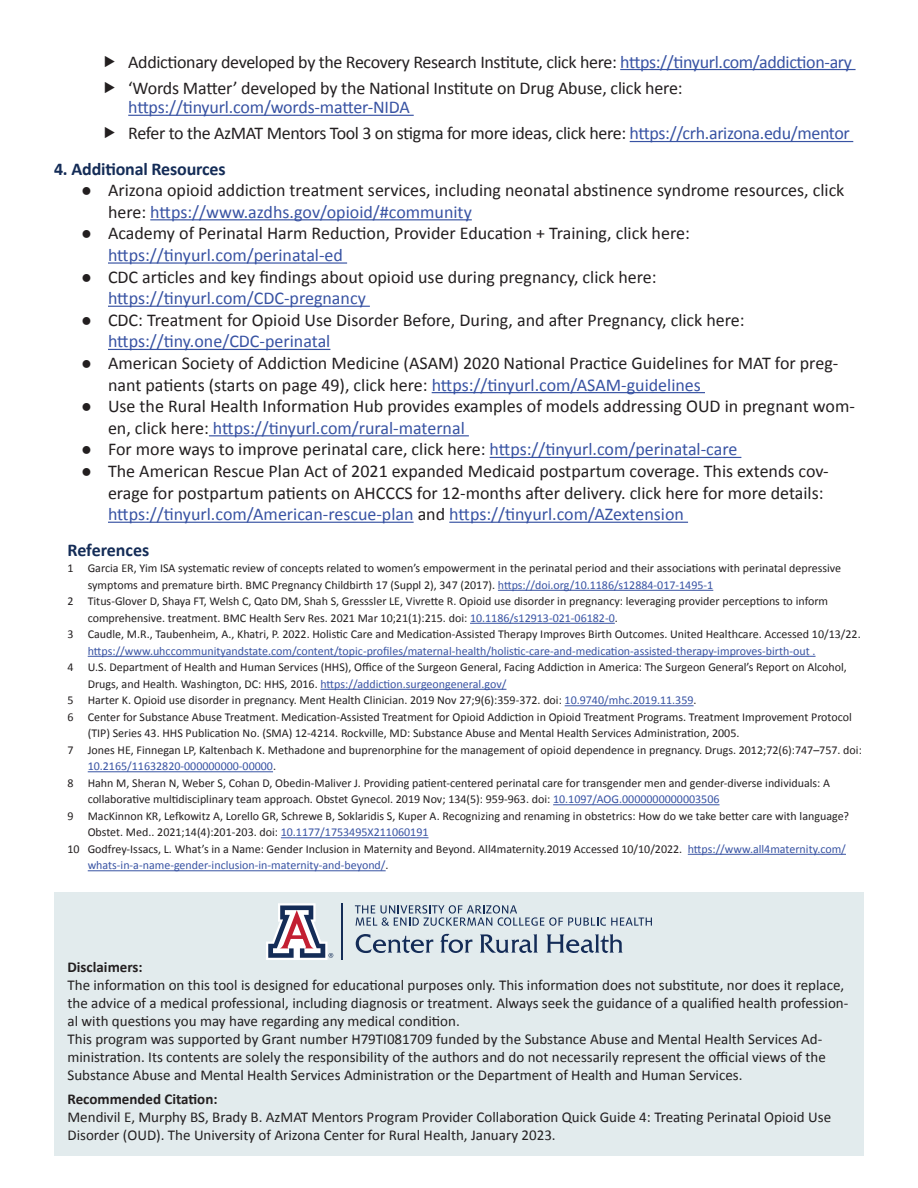
<style>
.page{position:relative;width:918px;height:1188px;background:#fff}
.page>*{position:absolute;margin:0;border:0;box-sizing:border-box;transform-origin:0 0}
.t1{font:18px/21.6px "Calibri";color:#231f20}
.t2{font:18px/26.2px "Calibri";letter-spacing:-.02em;color:#231f20}
.t3{font:18px/26.2px "Calibri";letter-spacing:-.02em;color:#3853a3}
.t4{font:700 18px "Calibri";letter-spacing:-.01em;color:#142c57}
.t5{font:15px/18px "Calibri";color:#231f20}
.t6{font:700 15px "Calibri";color:#231f20}
.t7{font:12px "Calibri";color:#231f20}
.t8{font:12px "Calibri";color:#3853a3}
.s1{color:#3853a3}
.s2{color:#231f20}
</style>
<div class="page">
<div style="left:54px;top:892px;width:810px;height:264px;background:#e2ebed"></div>
<hr style="left:620px;top:69px;width:236px;height:1px;background:#3853a3">
<hr style="left:128px;top:115px;width:286px;height:1px;background:#3853a3">
<hr style="left:630px;top:141px;width:223px;height:1px;background:#3853a3">
<hr style="left:150px;top:219px;width:322px;height:1px;background:#3853a3">
<hr style="left:108px;top:262px;width:239px;height:2px;background:#3853a3">
<hr style="left:108px;top:306px;width:262px;height:1px;background:#3853a3">
<hr style="left:108px;top:349px;width:222px;height:1px;background:#3853a3">
<hr style="left:432px;top:392px;width:273px;height:1px;background:#3853a3">
<hr style="left:209px;top:435px;width:260px;height:1px;background:#3853a3">
<hr style="left:490px;top:457px;width:251px;height:1px;background:#3853a3">
<hr style="left:108px;top:522px;width:306px;height:1px;background:#3853a3">
<hr style="left:449px;top:522px;width:239px;height:1px;background:#3853a3">
<svg style="left:355px;top:905px;width:297px;height:21px"></svg>
<svg style="left:356px;top:934px;width:77px;height:19px"></svg>
<svg style="left:440px;top:934px;width:32px;height:19px"></svg>
<svg style="left:480px;top:934px;width:58px;height:19px"></svg>
<svg style="left:546px;top:934px;width:77px;height:19px"></svg>
<svg style="left:266px;top:903px;width:67px;height:57px"></svg>
<hr style="left:341px;top:903px;width:1px;height:57px;background:#142c57">
<hr style="left:498px;top:590px;width:215px;height:1px;background:#3853a3">
<hr style="left:470px;top:623px;width:145px;height:1px;background:#3853a3">
<hr style="left:88px;top:656px;width:728px;height:1px;background:#3853a3">
<hr style="left:320px;top:689px;width:186px;height:1px;background:#3853a3">
<hr style="left:565px;top:705px;width:129px;height:1px;background:#3853a3">
<hr style="left:88px;top:771px;width:185px;height:1px;background:#3853a3">
<hr style="left:553px;top:804px;width:167px;height:1px;background:#3853a3">
<hr style="left:281px;top:837px;width:148px;height:1px;background:#3853a3">
<hr style="left:688px;top:854px;width:158px;height:1px;background:#3853a3">
<hr style="left:88px;top:870px;width:298px;height:1px;background:#3853a3">
<p class="t2" style="left:128px;top:48px;width:725px">Addictionary developed by the Recovery Research Institute, click here: <span class="s1">https://tinyurl.com/addiction-ary </span>‘Words Matter’ developed by the National Institute on Drug Abuse, click here:</p>
<p class="t3" style="left:128px;top:94px;width:723px">https://tinyurl.com/words-matter-NIDA<br><span class="s2">Refer to the AzMAT Mentors Tool 3 on stigma for more ideas, click here:</span> https://crh.arizona.edu/mentor</p>
<p class="t4" style="left:54px;top:157px;width:173px">4. Additional Resources</p>
<p class="t1" style="left:108px;top:179px;width:738px;text-indent:-27px">● Arizona opioid addiction treatment services, including neonatal abstinence syndrome resources, click here: <span class="s1">https://www.azdhs.gov/opioid/#community</span></p>
<p class="t1" style="left:108px;top:223px;width:583px;text-indent:-27px">● Academy of Perinatal Harm Reduction, Provider Education + Training, click here: <span class="s1">https://tinyurl.com/perinatal-ed</span></p>
<p class="t1" style="left:108px;top:266px;width:550px;text-indent:-27px">● CDC articles and key findings about opioid use during pregnancy, click here: <span class="s1">https://tinyurl.com/CDC-pregnancy</span></p>
<p class="t1" style="left:108px;top:309px;width:638px;text-indent:-27px">● CDC: Treatment for Opioid Use Disorder Before, During, and after Pregnancy, click here: <span class="s1">https://tiny.one/CDC-perinatal</span></p>
<p class="t1" style="left:108px;top:352px;width:732px;text-indent:-27px">● American Society of Addiction Medicine (ASAM) 2020 National Practice Guidelines for MAT for preg&shy;nant patients (starts on page 49), click here: <span class="s1">https://tinyurl.com/ASAM-guidelines</span></p>
<p class="t1" style="left:108px;top:395px;width:748px;text-indent:-27px">● Use the Rural Health Information Hub provides examples of models addressing OUD in pregnant wom&shy;en, click here: <span class="s1">https://tinyurl.com/rural-maternal</span></p>
<p class="t1" style="left:81px;top:439px;width:658px">● For more ways to improve perinatal care, click here: <span class="s1">https://tinyurl.com/perinatal-care</span></p>
<p class="t1" style="left:108px;top:460px;width:722px;text-indent:-27px">● The American Rescue Plan Act of 2021 expanded Medicaid postpartum coverage. This extends cov&shy;erage for postpartum patients on AHCCCS for 12-months after delivery. click here for more details: <span class="s1">https://tinyurl.com/American-rescue-plan</span> and <span class="s1">https://tinyurl.com/AZextension</span></p>
<h1 class="t4" style="left:68px;top:538px;width:83px">References</h1>
<p class="t7" style="left:68px;top:561px;width:775px">1 Garcia ER, Yim ISA systematic review of concepts related to women’s empowerment in the perinatal period and their associations with perinatal depressive</p>
<p class="t7" style="left:88px;top:577px;width:627px">symptoms and premature birth. BMC Pregnancy Childbirth 17 (Suppl 2), 347 (2017). <span class="s1">https://doi.org/10.1186/s12884-017-1495-1</span></p>
<p class="t7" style="left:67px;top:594px;width:762px">2 Titus-Glover D, Shaya FT, Welsh C, Qato DM, Shah S, Gresssler LE, Vivrette R. Opioid use disorder in pregnancy: leveraging provider perceptions to inform</p>
<p class="t7" style="left:88px;top:610px;width:532px">comprehensive. treatment. BMC Health Serv Res. 2021 Mar 10;21(1):215. doi: <span class="s1">10.1186/s12913-021-06182-0</span>.</p>
<p class="t7" style="left:67px;top:627px;width:795px">3 Caudle, M.R., Taubenheim, A., Khatri, P. 2022. Holistic Care and Medication-Assisted Therapy Improves Birth Outcomes. United Healthcare. Accessed 10/13/22.</p>
<p class="t8" style="left:88px;top:643px;width:729px">https://www.uhccommunityandstate.com/content/topic-profiles/maternal-health/holistic-care-and-medication-assisted-therapy-improves-birth-out .</p>
<p class="t7" style="left:67px;top:660px;width:781px">4 U.S. Department of Health and Human Services (HHS), Office of the Surgeon General, Facing Addiction in America: The Surgeon General’s Report on Alcohol,</p>
<p class="t7" style="left:88px;top:676px;width:420px">Drugs, and Health. Washington, DC: HHS, 2016. <span class="s1">https://addiction.surgeongeneral.gov/</span></p>
<p class="t7" style="left:67px;top:693px;width:631px">5 Harter K. Opioid use disorder in pregnancy. Ment Health Clinician. 2019 Nov 27;9(6):359-372. doi: <span class="s1">10.9740/mhc.2019.11.359</span>.</p>
<p class="t7" style="left:67px;top:709px;width:786px">6 Center for Substance Abuse Treatment. Medication-Assisted Treatment for Opioid Addiction in Opioid Treatment Programs. Treatment Improvement Protocol</p>
<p class="t7" style="left:88px;top:726px;width:653px">(TIP) Series 43. HHS Publication No. (SMA) 12-4214. Rockville, MD: Substance Abuse and Mental Health Services Administration, 2005.</p>
<p class="t7" style="left:67px;top:742px;width:796px">7 Jones HE, Finnegan LP, Kaltenbach K. Methadone and buprenorphine for the management of opioid dependence in pregnancy. Drugs. 2012;72(6):747–757. doi:</p>
<p class="t8" style="left:88px;top:759px;width:190px">10.2165/11632820-000000000-00000<span class="s2">.</span></p>
<p class="t7" style="left:67px;top:775px;width:764px">8 Hahn M, Sheran N, Weber S, Cohan D, Obedin-Maliver J. Providing patient-centered perinatal care for transgender men and gender-diverse individuals: A</p>
<p class="t7" style="left:88px;top:792px;width:633px">collaborative multidisciplinary team approach. Obstet Gynecol. 2019 Nov; 134(5): 959-963. doi: <span class="s1">10.1097/AOG.0000000000003506</span></p>
<p class="t7" style="left:67px;top:808px;width:783px">9 MacKinnon KR, Lefkowitz A, Lorello GR, Schrewe B, Soklaridis S, Kuper A. Recognizing and renaming in obstetrics: How do we take better care with language?</p>
<p class="t7" style="left:88px;top:825px;width:342px">Obstet. Med.. 2021;14(4):201-203. doi: <span class="s1">10.1177/1753495X211060191</span></p>
<p class="t7" style="left:67px;top:841px;width:780px">10 Godfrey-Issacs, L. What’s in a Name: Gender Inclusion in Maternity and Beyond. All4maternity.2019 Accessed 10/10/2022. <span class="s1">https://www.all4maternity.com/</span></p>
<p class="t8" style="left:88px;top:858px;width:302px">whats-in-a-name-gender-inclusion-in-maternity-and-beyond/<span class="s2">.</span></p>
<p class="t6" style="left:68px;top:957px;width:77px">Disclaimers:</p>
<p class="t5" style="left:68px;top:976px;width:782px">The information on this tool is designed for educational purposes only. This information does not substitute, nor does it replace, the advice of a medical professional, including diagnosis or treatment. Always seek the guidance of a qualified health profession&shy;al with questions you may have regarding any medical condition.<br>This program was supported by Grant number H79TI081709 funded by the Substance Abuse and Mental Health Services Ad&shy;ministration. Its contents are solely the responsibility of the authors and do not necessarily represent the official views of the Substance Abuse and Mental Health Services Administration or the Department of Health and Human Services.</p>
<p class="t6" style="left:68px;top:1090px;width:152px">Recommended Citation:</p>
<p class="t5" style="left:68px;top:1108px;width:765px">Mendivil E, Murphy BS, Brady B. AzMAT Mentors Program Provider Collaboration Quick Guide 4: Treating Perinatal Opioid Use<br>Disorder (OUD). The University of Arizona Center for Rural Health, January 2023.</p>
</div>
